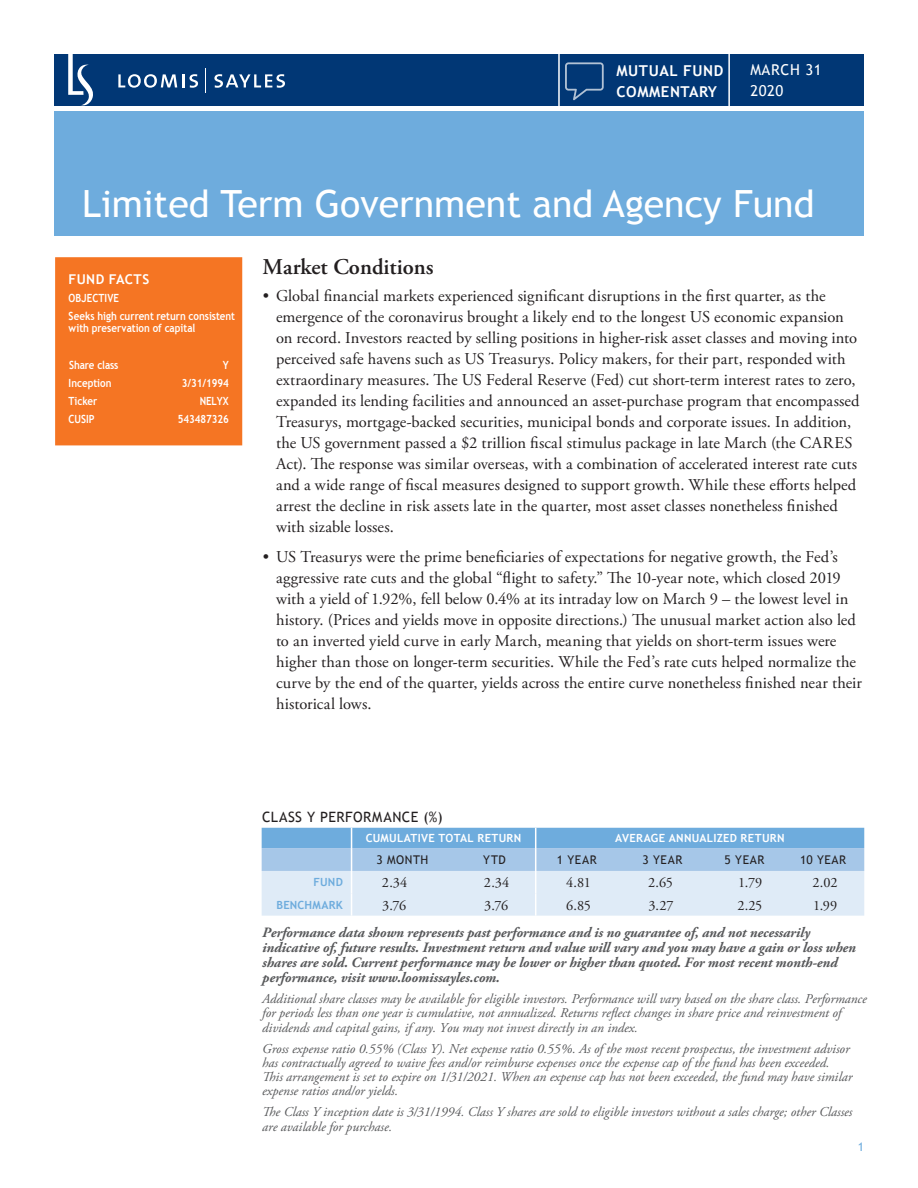
<style>
.page{position:relative;width:918px;height:1188px;background:#fff}
.page>*{position:absolute;margin:0;border:0;box-sizing:border-box;transform-origin:0 0}
.t1{font:37.5px "Trebuchet MS";color:#fff}
.Headers_-_Bullets{font:600 22.5px "Adobe Garamond Pro";color:#231f20}
.t2{font:16.5px/21px "Adobe Garamond Pro";letter-spacing:.005em;color:#231f20}
.t3{font:700 15px/21px "Trebuchet MS";letter-spacing:.04em;color:#fff}
.t4{font:15px/21px "Trebuchet MS";letter-spacing:.04em;color:#fff}
.Disclosure_Bold{font:italic 700 14.25px/15px "Adobe Garamond Pro";letter-spacing:-.005em;color:#57585a}
.Numbers{font:14.25px "Adobe Garamond Pro";letter-spacing:-.015em;color:#231f20}
.t5{font:14.25px "Trebuchet MS";letter-spacing:.03em;color:#231f20}
.Disclusure{font:italic 13.5px/14.2px "Adobe Garamond Pro";color:#57585a}
.t6{font:700 13.5px "Trebuchet MS";letter-spacing:.03em;color:#fff}
.SubHeads{font:12px "Trebuchet MS";letter-spacing:.045em;color:#231f20}
.t7{font:12px "Trebuchet MS";color:#6eacdd}
.Copy_-_Left_column{font:700 11.25px/12px "Trebuchet MS";color:#fff;scale:.87 1}
.Headers{font:700 11.25px "Trebuchet MS";letter-spacing:.025em;color:#fff}
.Values{font:700 11.25px "Trebuchet MS";letter-spacing:-.01em;color:#fff;scale:.87 1}
.Labels_-_Left_Column{font:700 11.25px "Trebuchet MS";letter-spacing:.015em;color:#6eacdd}
</style>
<div class="page">
<div style="left:54px;top:54px;width:810px;height:51px;background:#013775"></div>
<svg style="left:205px;top:68px;width:1px;height:25px"></svg>
<svg style="left:68px;top:54px;width:25px;height:51px"></svg>
<svg style="left:118px;top:74px;width:80px;height:14px"></svg>
<svg style="left:214px;top:74px;width:71px;height:14px"></svg>
<div style="left:54px;top:111px;width:810px;height:125px;background:#6eacdd"></div>
<hr style="left:558px;top:53px;width:2px;height:54px;background:#fff">
<hr style="left:728px;top:53px;width:2px;height:54px;background:#fff">
<svg style="left:565px;top:62px;width:39px;height:38px"></svg>
<svg style="left:262px;top:828px;width:602px;height:88px;background:#b7d3ed"></svg>
<div style="left:55px;top:257px;width:187px;height:188px;background:#f57523"></div>
<p class="t3" style="left:616px;top:60px;width:109px">MUTUAL FUND<br>COMMENTARY</p>
<p class="t4" style="left:750px;top:59px;width:73px">MARCH 31<br>2020</p>
<h1 class="t1" style="left:82px;top:180px;width:734px">Limited Term Government and Agency Fund</h1>
<p class="Headers_-_Bullets" style="left:262px;top:253px;width:173px">Market Conditions</p>
<p class="t2" style="left:276px;top:286px;width:585px;text-indent:-13px">• Global financial markets experienced significant disruptions in the first quarter, as the emergence of the coronavirus brought a likely end to the longest US economic expansion on record. Investors reacted by selling positions in higher-risk asset classes and moving into perceived safe havens such as US Treasurys. Policy makers, for their part, responded with extraordinary measures. The US Federal Reserve (Fed) cut short-term interest rates to zero, expanded its lending facilities and announced an asset-purchase program that encompassed Treasurys, mortgage-backed securities, municipal bonds and corporate issues. In addition, the US government passed a $2 trillion fiscal stimulus package in late March (the CARES Act). The response was similar overseas, with a combination of accelerated interest rate cuts and a wide range of fiscal measures designed to support growth. While these efforts helped arrest the decline in risk assets late in the quarter, most asset classes nonetheless finished with sizable losses.</p>
<p class="t2" style="left:276px;top:547px;width:588px;text-indent:-13px">• US Treasurys were the prime beneficiaries of expectations for negative growth, the Fed’s aggressive rate cuts and the global “flight to safety.” The 10-year note, which closed 2019 with a yield of 1.92%, fell below 0.4% at its intraday low on March 9 – the lowest level in history. (Prices and yields move in opposite directions.) The unusual market action also led to an inverted yield curve in early March, meaning that yields on short-term issues were higher than those on longer-term securities. While the Fed’s rate cuts helped normalize the curve by the end of the quarter, yields across the entire curve nonetheless finished near their historical lows.</p>
<p class="t6" style="left:69px;top:271px;width:82px">FUND FACTS</p>
<p class="Copy_-_Left_column" style="left:69px;top:292px;width:60px">OBJECTIVE</p>
<p class="Copy_-_Left_column" style="left:69px;top:310px;width:193px">Seeks high current return consistent with preservation of capital</p>
<p class="Values" style="left:69px;top:357px;width:58px">Share class</p>
<p class="Values" style="left:223px;top:357px;width:8px">Y</p>
<p class="Copy_-_Left_column" style="left:69px;top:377px;width:51px">Inception</p>
<p class="Values" style="left:182px;top:376px;width:56px">3/31/1994</p>
<p class="Copy_-_Left_column" style="left:69px;top:395px;width:35px">Ticker</p>
<p class="Values" style="left:200px;top:394px;width:35px">NELYX</p>
<p class="Copy_-_Left_column" style="left:69px;top:413px;width:31px">CUSIP</p>
<p class="Values" style="left:178px;top:412px;width:60px">543487326</p>
<p class="t5" style="left:262px;top:808px;width:182px">CLASS Y PERFORMANCE (%)</p>
<p class="Headers" style="left:366px;top:831px;width:157px">CUMULATIVE TOTAL RETURN</p>
<p class="Headers" style="left:615px;top:831px;width:171px">AVERAGE ANNUALIZED RETURN</p>
<p class="SubHeads" style="left:377px;top:852px;width:53px">3 MONTH</p>
<p class="SubHeads" style="left:483px;top:852px;width:24px">YTD</p>
<p class="SubHeads" style="left:557px;top:852px;width:41px">1 YEAR</p>
<p class="SubHeads" style="left:643px;top:852px;width:41px">3 YEAR</p>
<p class="SubHeads" style="left:725px;top:852px;width:41px">5 YEAR</p>
<p class="SubHeads" style="left:800px;top:852px;width:48px">10 YEAR</p>
<p class="Labels_-_Left_Column" style="left:314px;top:875px;width:31px">FUND</p>
<p class="Numbers" style="left:382px;top:874px;width:27px">2.34</p>
<p class="Numbers" style="left:484px;top:874px;width:27px">2.34</p>
<p class="Numbers" style="left:566px;top:874px;width:26px">4.81</p>
<p class="Numbers" style="left:648px;top:874px;width:26px">2.65</p>
<p class="Numbers" style="left:738px;top:874px;width:26px">1.79</p>
<p class="Numbers" style="left:812px;top:874px;width:27px">2.02</p>
<p class="Labels_-_Left_Column" style="left:277px;top:898px;width:68px">BENCHMARK</p>
<p class="Numbers" style="left:382px;top:897px;width:26px">3.76</p>
<p class="Numbers" style="left:484px;top:897px;width:26px">3.76</p>
<p class="Numbers" style="left:566px;top:897px;width:26px">6.85</p>
<p class="Numbers" style="left:649px;top:897px;width:27px">3.27</p>
<p class="Numbers" style="left:737px;top:897px;width:27px">2.25</p>
<p class="Numbers" style="left:813px;top:897px;width:26px">1.99</p>
<p class="Disclosure_Bold" style="left:262px;top:925px;width:595px">Performance data shown represents past performance and is no guarantee of, and not necessarily indicative of, future results. Investment return and value will vary and you may have a gain or loss when shares are sold. Current performance may be lower or higher than quoted. For most recent month-end performance, visit www.loomissayles.com.</p>
<p class="Disclusure" style="left:262px;top:992px;width:606px">Additional share classes may be available for eligible investors. Performance will vary based on the share class. Performance for periods less than one year is cumulative, not annualized. Returns reflect changes in share price and reinvestment of dividends and capital gains, if any. You may not invest directly in an index.</p>
<p class="Disclusure" style="left:262px;top:1042px;width:592px">Gross expense ratio 0.55% (Class Y). Net expense ratio 0.55%. As of the most recent prospectus, the investment advisor has contractually agreed to waive fees and/or reimburse expenses once the expense cap of the fund has been exceeded.<br>This arrangement is set to expire on 1/31/2021. When an expense cap has not been exceeded, the fund may have similar expense ratios and/or yields.</p>
<p class="Disclusure" style="left:262px;top:1105px;width:592px">The Class Y inception date is 3/31/1994. Class Y shares are sold to eligible investors without a sales charge; other Classes are available for purchase.</p>
<p class="t7" style="left:858px;top:1140px;width:8px">1</p>
</div>
